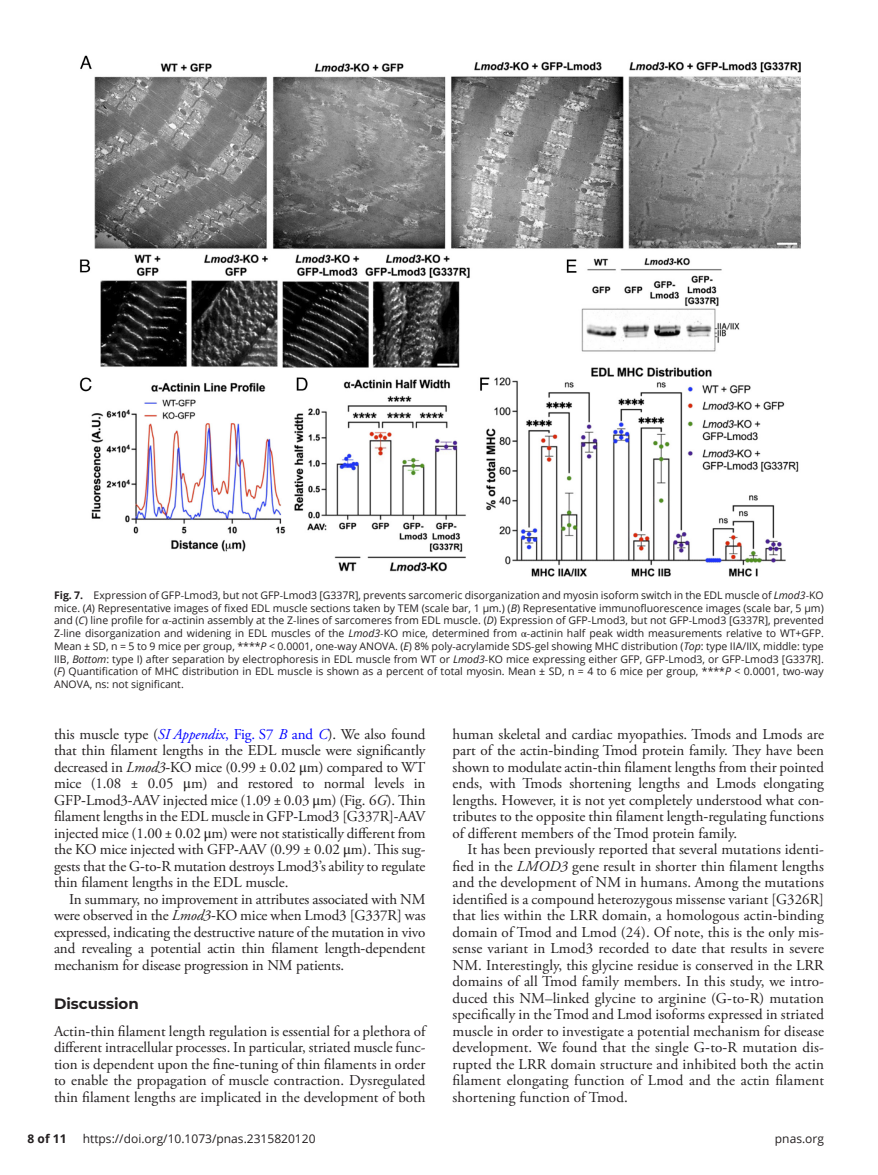
<style>
.page{position:relative;width:878px;height:1175px;background:#fff}
.page>*{position:absolute;margin:0;border:0;box-sizing:border-box;transform-origin:0 0}
.t1{font:15px/16.5px "Adobe Garamond Pro";color:#231f20;text-align:justify}
.t2{font:700 15px "Montserrat";color:#231f20}
.t3{font:12px "Open Sans";color:#231f20}
.t4{font:700 12px "Open Sans";color:#231f20}
.t5{font:10.5px/12.8px "Open Sans";color:#231f20;text-align:justify}
.s1{font-weight:700}
.s2{font-family:"STIX"}
.s3{font-style:italic}
.s4{font-family:"STIX";font-style:italic}
.s5{font-style:italic;color:#00f}
.s6{color:#00f}
</style>
<div class="page">
<img style="left:79px;top:55px;width:721px;height:521px">
<p class="t5" style="left:54px;top:588px;width:771px"><span class="s1">Fig. 7.</span> Expression of GFP<span class="s2">-</span>Lmod3, but not GFP<span class="s2">-</span>Lmod3 [G337R], prevents sarcomeric disorganization and myosin isoform switch in the EDL muscle of <span class="s3">Lmod3</span><span class="s4">-</span>KO mice. (<span class="s3">A</span>) Representative images of fixed EDL muscle sections taken by TEM (scale bar, 1 µm.) (<span class="s3">B</span>) Representative immunofluorescence images (scale bar, 5 µm) and (<span class="s3">C</span>) line profile for <span class="s2">α-</span>actinin assembly at the Z<span class="s2">-</span>lines of sarcomeres from EDL muscle. (<span class="s3">D</span>) Expression of GFP<span class="s2">-</span>Lmod3, but not GFP<span class="s2">-</span>Lmod3 [G337R], prevented Z<span class="s2">-</span>line disorganization and widening in EDL muscles of the <span class="s3">Lmod3</span><span class="s4">-</span>KO mice, determined from <span class="s2">α-</span>actinin half peak width measurements relative to WT+GFP.<br>Mean ± SD, n = 5 to 9 mice per group, ****<span class="s3">P</span> &lt; 0.0001, one<span class="s2">-</span>way ANOVA. (<span class="s3">E</span>) 8% poly<span class="s2">-</span>acrylamide SDS<span class="s2">-</span>gel showing MHC distribution (<span class="s3">Top</span>: type IIA/IIX, middle: type IIB, <span class="s3">Bottom</span>: type I) after separation by electrophoresis in EDL muscle from WT or <span class="s3">Lmod3</span><span class="s2">-</span>KO mice expressing either GFP, GFP<span class="s2">-</span>Lmod3, or GFP<span class="s2">-</span>Lmod3 [G337R]. (<span class="s3">F</span>) Quantification of MHC distribution in EDL muscle is shown as a percent of total myosin. Mean ± SD, n = 4 to 6 mice per group, ****<span class="s3">P</span> &lt; 0.0001, two<span class="s2">-</span>way ANOVA, ns: not significant.</p>
<p class="t1" style="left:54px;top:726px;width:373px">this muscle type (<span class="s5">SI Appendix</span><span class="s6">, Fig. S7</span> <span class="s5">B</span> <span class="s6">and</span> <span class="s5">C</span>). We also found that thin filament lengths in the EDL muscle were significantly decreased in <span class="s3">Lmod3</span><span class="s2">-</span>KO mice (0.99 ± 0.02 <span class="s2">μ</span>m) compared to WT mice (1.08 ± 0.05 <span class="s2">μ</span>m) and restored to normal levels in GFP<span class="s2">-</span>Lmod3<span class="s2">-</span>AAV injected mice (1.09 ± 0.03 <span class="s2">μ</span>m) (Fig. 6<span class="s3">G</span>). Thin filament lengths in the EDL muscle in GFP<span class="s2">-</span>Lmod3 [G337R]<span class="s2">-</span>AAV injected mice (1.00 ± 0.02 <span class="s2">μ</span>m) were not statistically different from the KO mice injected with GFP<span class="s2">-</span>AAV (0.99 ± 0.02 <span class="s2">μ</span>m). This sug&shy;gests that the G<span class="s2">-</span>to<span class="s2">-</span>R mutation destroys Lmod3’s ability to regulate thin filament lengths in the EDL muscle.</p>
<p class="t1" style="left:54px;top:891px;width:373px;text-indent:15px">In summary, no improvement in attributes associated with NM were observed in the <span class="s3">Lmod3</span><span class="s2">-</span>KO mice when Lmod3 [G337R] was expressed, indicating the destructive nature of the mutation in vivo and revealing a potential actin thin filament length<span class="s2">-</span>dependent mechanism for disease progression in NM patients.</p>
<p class="t2" style="left:54px;top:992px;width:86px">Discussion</p>
<p class="t1" style="left:54px;top:1023px;width:373px">Actin<span class="s2">-</span>thin filament length regulation is essential for a plethora of different intracellular processes. In particular, striated muscle func&shy;tion is dependent upon the fine<span class="s2">-</span>tuning of thin filaments in order to enable the propagation of muscle contraction. Dysregulated thin filament lengths are implicated in the development of both</p>
<p class="t1" style="left:452px;top:726px;width:373px">human skeletal and cardiac myopathies. Tmods and Lmods are part of the actin<span class="s2">-</span>binding Tmod protein family. They have been shown to modulate actin<span class="s2">-</span>thin filament lengths from their pointed ends, with Tmods shortening lengths and Lmods elongating lengths. However, it is not yet completely understood what con&shy;tributes to the opposite thin filament length<span class="s2">-</span>regulating functions of different members of the Tmod protein family.</p>
<p class="t1" style="left:452px;top:841px;width:373px;text-indent:15px">It has been previously reported that several mutations identi&shy;fied in the <span class="s3">LMOD3</span> gene result in shorter thin filament lengths and the development of NM in humans. Among the mutations identified is a compound heterozygous missense variant [G326R] that lies within the LRR domain, a homologous actin<span class="s2">-</span>binding domain of Tmod and Lmod (24). Of note, this is the only mis&shy;sense variant in Lmod3 recorded to date that results in severe NM. Interestingly, this glycine residue is conserved in the LRR domains of all Tmod family members. In this study, we intro&shy;duced this NM–linked glycine to arginine (G<span class="s2">-</span>to<span class="s2">-</span>R) mutation specifically in the Tmod and Lmod isoforms expressed in striated muscle in order to investigate a potential mechanism for disease development. We found that the single G<span class="s2">-</span>to<span class="s2">-</span>R mutation dis&shy;rupted the LRR domain structure and inhibited both the actin filament elongating function of Lmod and the actin filament shortening function of Tmod.</p>
<p class="t4" style="left:28px;top:1130px;width:40px">8 of 11</p>
<p class="t3" style="left:83px;top:1130px;width:234px">https://doi.org/10.1073/pnas.2315820120</p>
<p class="t3" style="left:774px;top:1130px;width:51px">pnas.org</p>
</div>
